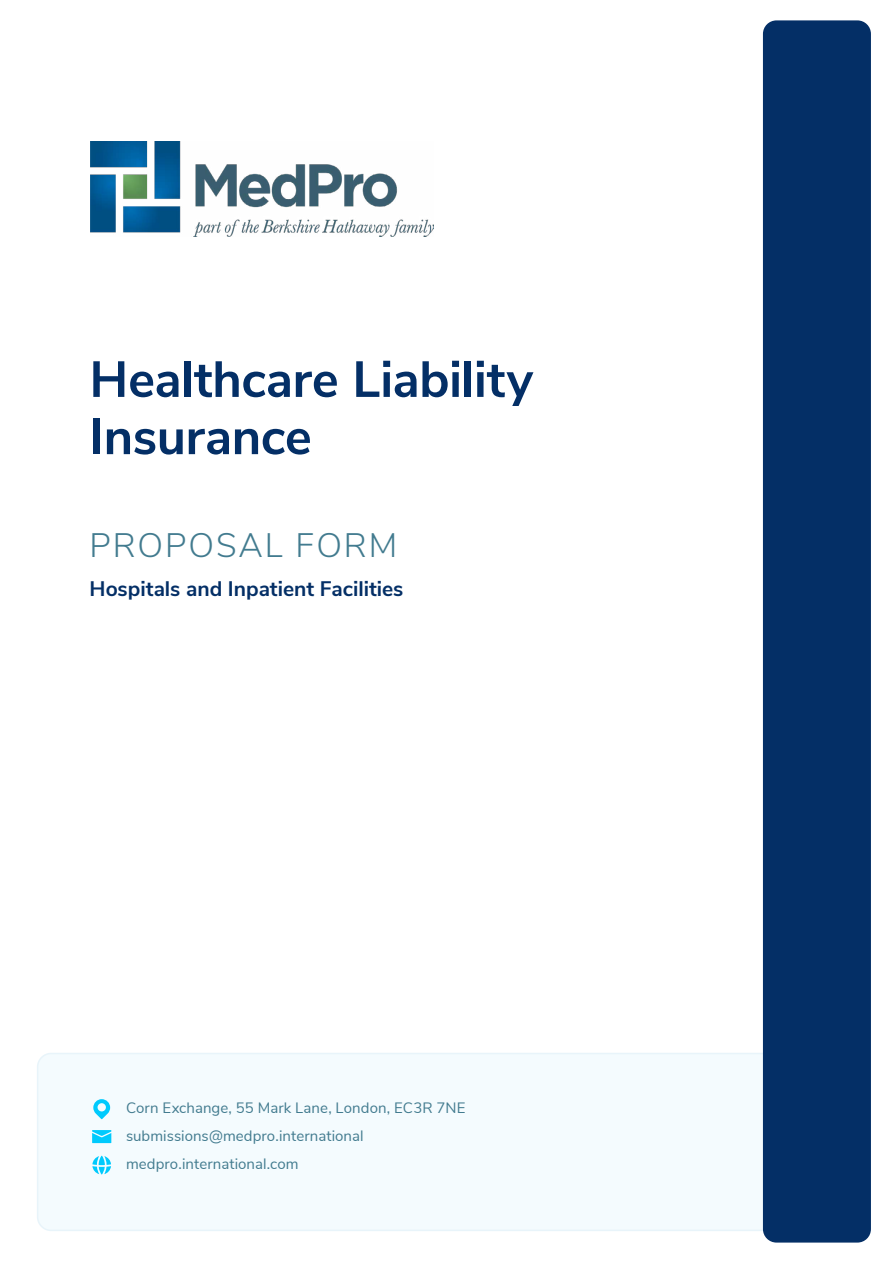
<style>
.page{position:relative;width:893px;height:1263px;background:#fff}
.page>*{position:absolute;margin:0;border:0;box-sizing:border-box;transform-origin:0 0}
.t1{font:700 50.55px/57.3px "Nunito Sans";letter-spacing:-.01em;color:#042f66}
.t2{font:300 33.9px "Nunito Sans";letter-spacing:.055em;color:#427b8f}
.t3{font:700 21px "Nunito Sans";color:#042f66}
.t4{font:15px/27.8px "Nunito Sans";letter-spacing:.005em;color:#427b8f}
</style>
<div class="page">
<img style="left:91px;top:142px;width:342px;height:94px">
<div style="left:38px;top:1053px;width:821px;height:177px;background:#f4fbfe;border-radius:14px"></div>
<div style="left:37px;top:1053px;width:823px;height:178px;border:2px solid #e8f4fa;border-radius:14px"></div>
<div style="left:763px;top:20px;width:108px;height:1222px;background:#042f66;border-radius:14px"></div>
<svg style="left:93px;top:1099px;width:17px;height:20px"></svg>
<svg style="left:92px;top:1130px;width:19px;height:13px"></svg>
<svg style="left:92px;top:1156px;width:19px;height:18px"></svg>
<h1 class="t1" style="left:90px;top:348px;width:445px">Healthcare Liability<br>Insurance</h1>
<h2 class="t2" style="left:90px;top:520px;width:309px">PROPOSAL FORM</h2>
<h3 class="t3" style="left:90px;top:574px;width:315px">Hospitals and Inpatient Facilities</h3>
<p class="t4" style="left:126px;top:1093px;width:341px">Corn Exchange, 55 Mark Lane, London, EC3R 7NE submissions@medpro.international medpro.international.com</p>
</div>
